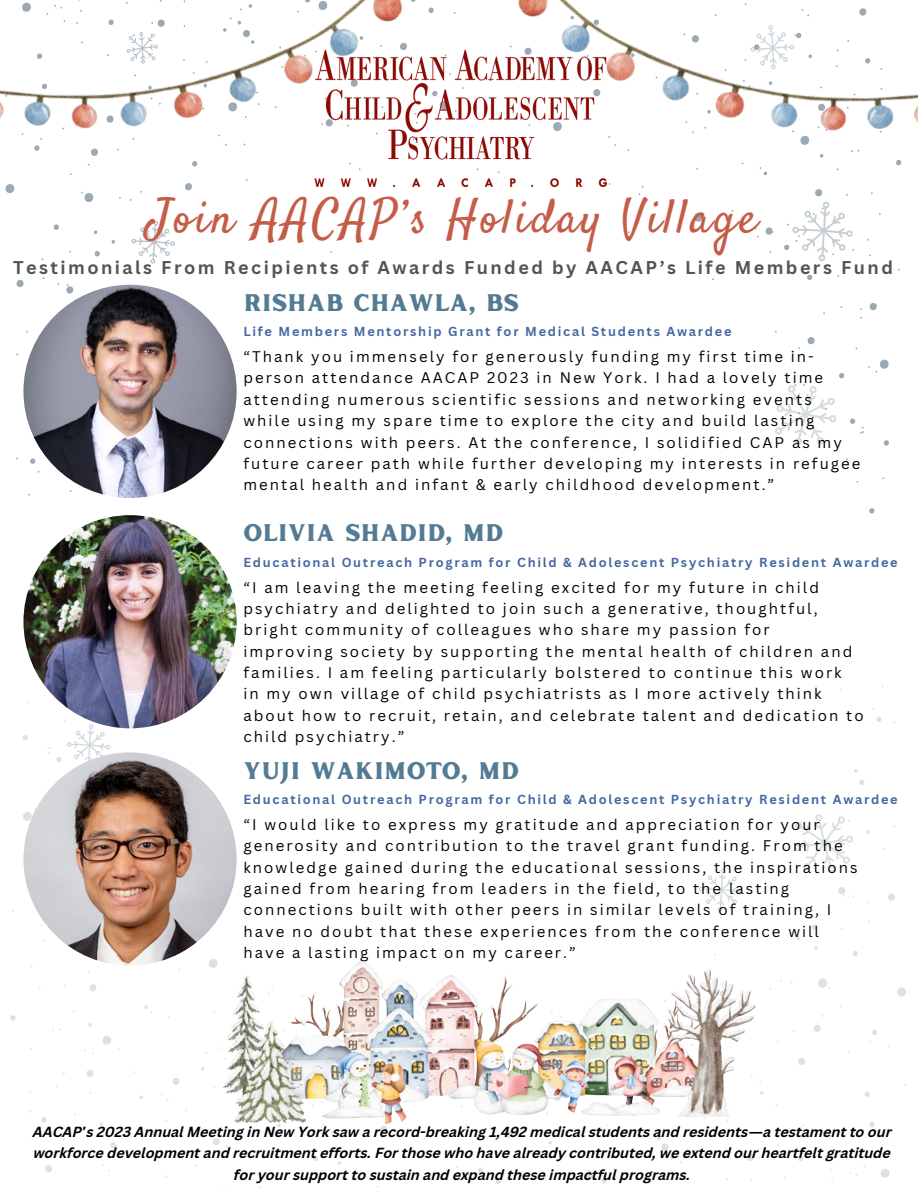
<style>
.page{position:relative;width:918px;height:1188px;background:#fff}
.page>*{position:absolute;margin:0;border:0;box-sizing:border-box;transform-origin:0 0}
.t1{font:48px "Satisfy";letter-spacing:.06em;color:#c45c48}
.t2{font:24px "Inlander Smooth";color:#547b94}
.t3{font:700 18px "Canva Sans";letter-spacing:.135em;color:#545454}
.t4{font:15px/21.3px "Canva Sans";letter-spacing:.135em;color:#000}
.t5{font:italic 700 14.25px/21.3px "Canva Sans";color:#000;text-align:center}
.t6{font:700 12.75px "Canva Sans";letter-spacing:.135em;color:#4568a2}
.s1{font-family:"Noto Sans Gurmukhi";font-style:normal}
</style>
<div class="page">
<svg style="left:807px;top:337px;width:8px;height:7px"></svg>
<svg style="left:16px;top:280px;width:8px;height:7px"></svg>
<svg style="left:185px;top:183px;width:7px;height:7px"></svg>
<svg style="left:94px;top:251px;width:6px;height:5px"></svg>
<svg style="left:883px;top:440px;width:6px;height:6px"></svg>
<svg style="left:869px;top:508px;width:6px;height:6px"></svg>
<svg style="left:30px;top:458px;width:6px;height:6px"></svg>
<svg style="left:53px;top:224px;width:6px;height:6px"></svg>
<svg style="left:429px;top:8px;width:5px;height:5px"></svg>
<svg style="left:94px;top:230px;width:4px;height:4px"></svg>
<svg style="left:111px;top:240px;width:4px;height:4px"></svg>
<svg style="left:81px;top:192px;width:13px;height:10px"></svg>
<svg style="left:5px;top:184px;width:10px;height:9px"></svg>
<svg style="left:694px;top:213px;width:9px;height:9px"></svg>
<svg style="left:869px;top:303px;width:8px;height:7px"></svg>
<svg style="left:868px;top:360px;width:21px;height:13px"></svg>
<svg style="left:57px;top:283px;width:17px;height:11px"></svg>
<svg style="left:755px;top:227px;width:19px;height:11px"></svg>
<svg style="left:172px;top:1078px;width:8px;height:7px"></svg>
<svg style="left:504px;top:1131px;width:8px;height:7px"></svg>
<svg style="left:45px;top:1165px;width:7px;height:7px"></svg>
<svg style="left:814px;top:1025px;width:7px;height:7px"></svg>
<svg style="left:888px;top:893px;width:7px;height:8px"></svg>
<svg style="left:798px;top:1058px;width:7px;height:7px"></svg>
<svg style="left:380px;top:1126px;width:7px;height:7px"></svg>
<svg style="left:86px;top:1070px;width:8px;height:7px"></svg>
<svg style="left:89px;top:984px;width:8px;height:7px"></svg>
<svg style="left:152px;top:1131px;width:6px;height:5px"></svg>
<svg style="left:812px;top:924px;width:5px;height:6px"></svg>
<svg style="left:872px;top:1030px;width:5px;height:5px"></svg>
<svg style="left:798px;top:1156px;width:5px;height:5px"></svg>
<svg style="left:496px;top:1179px;width:5px;height:5px"></svg>
<svg style="left:10px;top:1015px;width:6px;height:6px"></svg>
<svg style="left:23px;top:735px;width:5px;height:5px"></svg>
<svg style="left:859px;top:780px;width:6px;height:5px"></svg>
<svg style="left:876px;top:717px;width:6px;height:5px"></svg>
<svg style="left:853px;top:951px;width:5px;height:5px"></svg>
<svg style="left:864px;top:1091px;width:6px;height:6px"></svg>
<svg style="left:869px;top:1122px;width:6px;height:5px"></svg>
<svg style="left:478px;top:1168px;width:5px;height:5px"></svg>
<svg style="left:313px;top:1156px;width:5px;height:5px"></svg>
<svg style="left:41px;top:1117px;width:6px;height:5px"></svg>
<svg style="left:88px;top:1023px;width:4px;height:4px"></svg>
<svg style="left:338px;top:1161px;width:3px;height:4px"></svg>
<svg style="left:796px;top:937px;width:4px;height:4px"></svg>
<svg style="left:866px;top:830px;width:3px;height:4px"></svg>
<svg style="left:854px;top:769px;width:4px;height:4px"></svg>
<svg style="left:102px;top:1036px;width:18px;height:14px"></svg>
<svg style="left:818px;top:979px;width:12px;height:10px"></svg>
<svg style="left:584px;top:1168px;width:30px;height:16px"></svg>
<svg style="left:881px;top:1169px;width:9px;height:9px"></svg>
<svg style="left:897px;top:988px;width:9px;height:9px"></svg>
<svg style="left:209px;top:959px;width:9px;height:9px"></svg>
<svg style="left:23px;top:808px;width:13px;height:13px"></svg>
<svg style="left:110px;top:1142px;width:7px;height:6px"></svg>
<svg style="left:213px;top:1138px;width:15px;height:9px"></svg>
<svg style="left:144px;top:1005px;width:8px;height:8px"></svg>
<svg style="left:657px;top:1137px;width:32px;height:26px"></svg>
<svg style="left:747px;top:1154px;width:13px;height:7px"></svg>
<svg style="left:838px;top:887px;width:16px;height:10px"></svg>
<svg style="left:784px;top:189px;width:89px;height:91px"></svg>
<svg style="left:47px;top:718px;width:70px;height:44px"></svg>
<svg style="left:699px;top:869px;width:43px;height:43px"></svg>
<svg style="left:787px;top:804px;width:68px;height:73px"></svg>
<svg style="left:131px;top:221px;width:44px;height:43px"></svg>
<svg style="left:775px;top:373px;width:89px;height:87px"></svg>
<img style="left:23px;top:515px;width:214px;height:213px;border-radius:50%">
<img style="left:23px;top:285px;width:214px;height:213px;border-radius:50%">
<img style="left:23px;top:752px;width:214px;height:214px;border-radius:50%">
<img style="left:314px;top:49px;width:292px;height:137px">
<img style="left:0;top:0;width:429px;height:168px">
<img style="left:490px;top:0;width:428px;height:172px">
<img style="left:224px;top:976px;width:36px;height:118px">
<img style="left:268px;top:961px;width:443px;height:163px">
<img style="left:235px;top:1021px;width:71px;height:102px">
<img style="left:669px;top:970px;width:87px;height:147px">
<p class="t1" style="left:147px;top:188px;width:612px">Join AACAP’s Holiday Village</p>
<p class="t3" style="left:13px;top:255px;width:881px">Testimonials From Recipients of Awards Funded by AACAP’s Life Members Fund</p>
<p class="t2" style="left:243px;top:285px;width:277px">RISHAB CHAWLA, BS</p>
<p class="t6" style="left:243px;top:323px;width:490px">Life Members Mentorship Grant for Medical Students Awardee</p>
<p class="t4" style="left:243px;top:346px;width:619px">“Thank you immensely for generously funding my first time in&shy;person attendance AACAP 2023 in New York. I had a lovely time attending numerous scientific sessions and networking events while using my spare time to explore the city and build lasting connections with peers. At the conference, I solidified CAP as my future career path while further developing my interests in refugee mental health and infant &amp; early childhood development.”</p>
<p class="t2" style="left:243px;top:516px;width:261px">OLIVIA SHADID, MD</p>
<p class="t6" style="left:243px;top:553px;width:656px">Educational Outreach Program for Child &amp; Adolescent Psychiatry Resident Awardee</p>
<p class="t4" style="left:243px;top:576px;width:622px">“I am leaving the meeting feeling excited for my future in child psychiatry and delighted to join such a generative, thoughtful, bright community of colleagues who share my passion for<br>improving society by supporting the mental health of children and families. I am feeling particularly bolstered to continue this work<br>in my own village of child psychiatrists as I more actively think about how to recruit, retain, and celebrate talent and dedication to child psychiatry.”</p>
<p class="t2" style="left:243px;top:753px;width:277px">YUJI WAKIMOTO, MD</p>
<p class="t6" style="left:243px;top:790px;width:656px">Educational Outreach Program for Child &amp; Adolescent Psychiatry Resident Awardee</p>
<p class="t4" style="left:243px;top:813px;width:616px">“I would like to express my gratitude and appreciation for your generosity and contribution to the travel grant funding. From the knowledge gained during the educational sessions, the inspirations gained from hearing from leaders in the field, to the lasting connections built with other peers in similar levels of training, I have no doubt that these experiences from the conference will have a lasting impact on my career.”</p>
<p class="t5" style="left:33px;top:1123px;width:860px">AACAP<span class="s1">’</span>s 2023 Annual Meeting in New York saw a record-breaking 1,492 medical students and residents<span class="s1">—</span>a testament to our workforce development and recruitment efforts. For those who have already contributed, we extend our heartfelt gratitude for your support to sustain and expand these impactful programs.</p>
</div>
